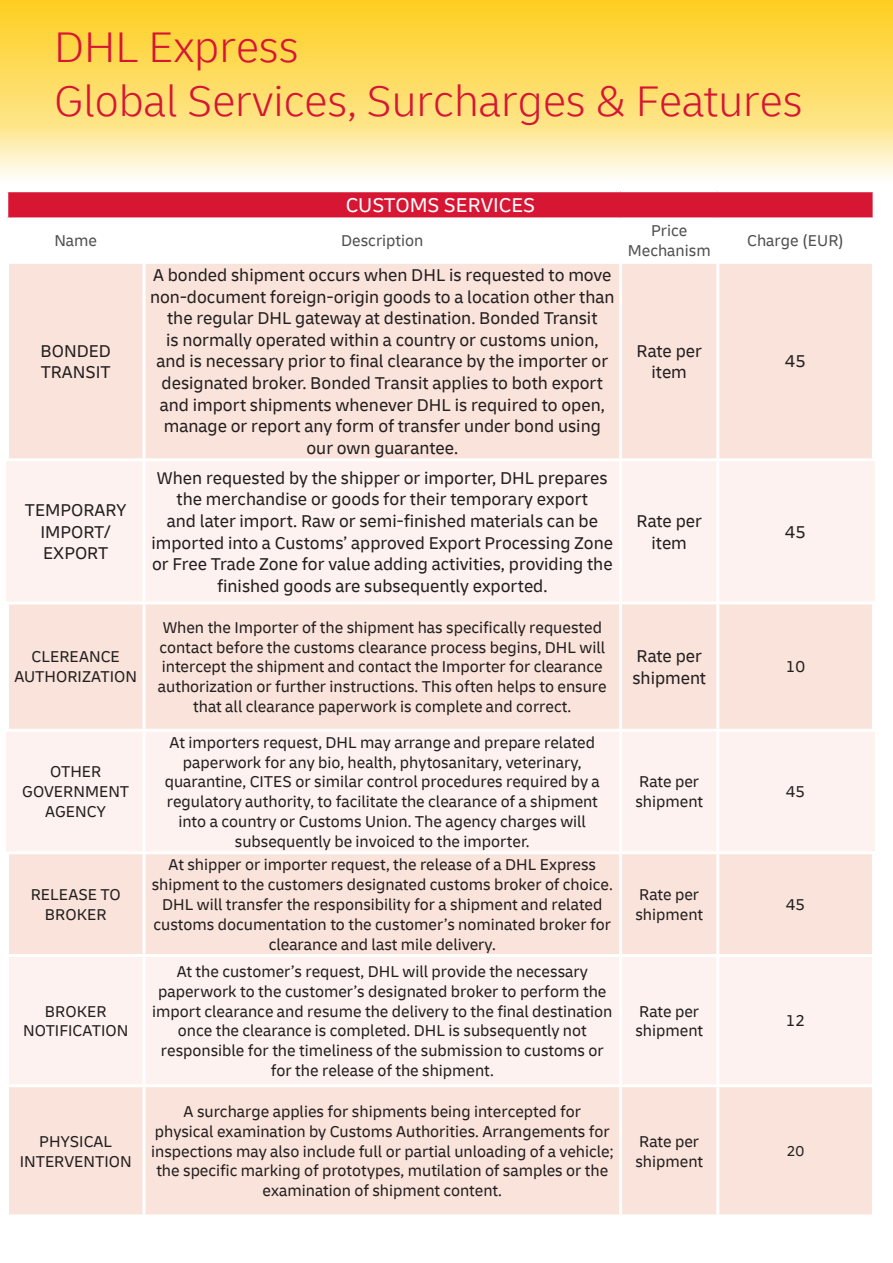
<style>
.page{position:relative;width:893px;height:1263px;background:#fff}
.page>*{position:absolute;margin:0;border:0;box-sizing:border-box;transform-origin:0 0}
.t1{font:300 45px "Delivery Arabic";color:#d71634}
.t2{font:21px "Delivery Arabic";color:#fff}
.t3{font:18px/21.6px "Delivery Arabic";color:#231f20;text-align:center}
.t4{font:16.5px/19.8px "Delivery Arabic";color:#231f20;text-align:center}
.t5{font:16.5px "Delivery Arabic";color:#505050}
.t6{font:15px "Delivery Arabic";color:#231f20}
</style>
<div class="page">
<svg style="left:0;top:0;width:893px;height:178px"></svg>
<div style="left:8px;top:191px;width:865px;height:27px;background:#d71634"></div>
<div style="left:9px;top:264px;width:863px;height:194px;background:#f9e3da"></div>
<div style="left:9px;top:461px;width:863px;height:140px;background:#fdf2ef"></div>
<svg style="left:9px;top:604px;width:863px;height:350px;fill:#f9e3da"></svg>
<div style="left:9px;top:957px;width:863px;height:127px;background:#fdf2ef"></div>
<div style="left:9px;top:1087px;width:863px;height:127px;background:#f9e3da"></div>
<hr style="left:7px;top:217px;width:137px;height:2px;background:#fff">
<hr style="left:144px;top:217px;width:477px;height:2px;background:#fff">
<hr style="left:621px;top:217px;width:97px;height:2px;background:#fff">
<hr style="left:718px;top:217px;width:156px;height:2px;background:#fff">
<hr style="left:142px;top:264px;width:4px;height:194px;background:#fdf8f6">
<hr style="left:619px;top:264px;width:3px;height:194px;background:#fff">
<hr style="left:716px;top:264px;width:3px;height:194px;background:#fff">
<hr style="left:142px;top:461px;width:4px;height:140px;background:#fff">
<hr style="left:619px;top:461px;width:3px;height:140px;background:#fff">
<hr style="left:716px;top:461px;width:3px;height:140px;background:#fff">
<svg style="left:142px;top:604px;width:4px;height:125px"></svg>
<hr style="left:619px;top:604px;width:3px;height:125px;background:#fff">
<hr style="left:716px;top:604px;width:3px;height:125px;background:#fff">
<hr style="left:6px;top:729px;width:138px;height:3px;background:#fff">
<hr style="left:144px;top:729px;width:477px;height:3px;background:#fff">
<hr style="left:142px;top:732px;width:4px;height:119px;background:#fff">
<hr style="left:621px;top:729px;width:97px;height:3px;background:#fff">
<hr style="left:619px;top:732px;width:3px;height:119px;background:#fff">
<hr style="left:718px;top:729px;width:157px;height:3px;background:#fff">
<hr style="left:716px;top:732px;width:3px;height:119px;background:#fff">
<hr style="left:6px;top:851px;width:138px;height:3px;background:#fff">
<hr style="left:144px;top:851px;width:477px;height:3px;background:#fff">
<svg style="left:142px;top:854px;width:4px;height:100px"></svg>
<hr style="left:621px;top:851px;width:97px;height:3px;background:#fff">
<hr style="left:619px;top:854px;width:3px;height:100px;background:#fff">
<hr style="left:718px;top:851px;width:157px;height:3px;background:#fff">
<hr style="left:716px;top:854px;width:3px;height:100px;background:#fff">
<hr style="left:142px;top:957px;width:4px;height:127px;background:#fff">
<hr style="left:619px;top:957px;width:3px;height:127px;background:#fff">
<hr style="left:716px;top:957px;width:3px;height:127px;background:#fff">
<hr style="left:7px;top:191px;width:137px;height:1px;background:#fff">
<hr style="left:144px;top:191px;width:477px;height:1px;background:#fff">
<hr style="left:621px;top:191px;width:97px;height:1px;background:#fff">
<hr style="left:718px;top:191px;width:156px;height:1px;background:#fff">
<svg style="left:142px;top:1087px;width:4px;height:127px"></svg>
<hr style="left:619px;top:1087px;width:3px;height:127px;background:#fff">
<hr style="left:716px;top:1087px;width:3px;height:127px;background:#fff">
<hr style="left:6px;top:461px;width:3px;height:140px;background:#fdf2ef">
<hr style="left:872px;top:461px;width:3px;height:140px;background:#fdf2ef">
<hr style="left:6px;top:732px;width:3px;height:119px;background:#fdf2ef">
<hr style="left:872px;top:732px;width:3px;height:119px;background:#fdf2ef">
<p class="t1" style="left:54px;top:20px;width:246px">DHL Express</p>
<p class="t1" style="left:54px;top:74px;width:750px">Global Services, Surcharges &amp; Features</p>
<p class="t2" style="left:346px;top:193px;width:191px">CUSTOMS SERVICES</p>
<p class="t5" style="left:54px;top:231px;width:44px">Name</p>
<p class="t5" style="left:341px;top:231px;width:84px">Description</p>
<p class="t3" style="left:40px;top:340px;width:72px;text-align:left">BONDED<br>TRANSIT</p>
<p class="t3" style="left:25px;top:499px;width:103px">TEMPORARY</p>
<p class="t3" style="left:40px;top:521px;width:72px">IMPORT/</p>
<p class="t3" style="left:43px;top:542px;width:67px">EXPORT</p>
<p class="t4" style="left:32px;top:647px;width:90px">CLEREANCE</p>
<p class="t4" style="left:14px;top:667px;width:124px">AUTHORIZATION</p>
<p class="t4" style="left:50px;top:762px;width:53px">OTHER</p>
<p class="t4" style="left:22px;top:782px;width:109px">GOVERNMENT<br>AGENCY</p>
<p class="t4" style="left:31px;top:884px;width:91px">RELEASE TO<br>BROKER</p>
<p class="t4" style="left:45px;top:1001px;width:63px">BROKER</p>
<p class="t4" style="left:23px;top:1021px;width:107px">NOTIFICATION</p>
<p class="t4" style="left:20px;top:1131px;width:114px">PHYSICAL<br>INTERVENTION</p>
<p class="t3" style="left:150px;top:264px;width:466px">A bonded shipment occurs when DHL is requested to move non-document foreign-origin goods to a location other than the regular DHL gateway at destination. Bonded Transit<br>is normally operated within a country or customs union, and is necessary prior to final clearance by the importer or designated broker. Bonded Transit applies to both export and import shipments whenever DHL is required to open, manage or report any form of transfer under bond using our own guarantee.</p>
<p class="t3" style="left:151px;top:467px;width:463px">When requested by the shipper or importer, DHL prepares the merchandise or goods for their temporary export<br>and later import. Raw or semi-finished materials can be imported into a Customs’ approved Export Processing Zone or Free Trade Zone for value adding activities, providing the finished goods are subsequently exported.</p>
<p class="t4" style="left:158px;top:617px;width:450px">When the Importer of the shipment has specifically requested contact before the customs clearance process begins, DHL will intercept the shipment and contact the Importer for clearance authorization or further instructions. This often helps to ensure that all clearance paperwork is complete and correct.</p>
<p class="t4" style="left:165px;top:732px;width:437px">At importers request, DHL may arrange and prepare related paperwork for any bio, health, phytosanitary, veterinary, quarantine, CITES or similar control procedures required by a regulatory authority, to facilitate the clearance of a shipment into a country or Customs Union. The agency charges will subsequently be invoiced to the importer.</p>
<p class="t4" style="left:152px;top:855px;width:463px">At shipper or importer request, the release of a DHL Express shipment to the customers designated customs broker of choice.<br>DHL will transfer the responsibility for a shipment and related customs documentation to the customer’s nominated broker for clearance and last mile delivery.</p>
<p class="t4" style="left:152px;top:961px;width:462px">At the customer’s request, DHL will provide the necessary paperwork to the customer’s designated broker to perform the import clearance and resume the delivery to the final destination once the clearance is completed. DHL is subsequently not responsible for the timeliness of the submission to customs or for the release of the shipment.</p>
<p class="t4" style="left:151px;top:1101px;width:464px">A surcharge applies for shipments being intercepted for<br>physical examination by Customs Authorities. Arrangements for inspections may also include full or partial unloading of a vehicle; the specific marking of prototypes, mutilation of samples or the examination of shipment content.</p>
<p class="t5" style="left:651px;top:221px;width:38px">Price</p>
<p class="t5" style="left:628px;top:241px;width:84px">Mechanism</p>
<p class="t5" style="left:747px;top:231px;width:98px">Charge (EUR)</p>
<p class="t3" style="left:637px;top:340px;width:67px">Rate per item</p>
<p class="t3" style="left:785px;top:350px;width:23px">45</p>
<p class="t3" style="left:637px;top:510px;width:67px">Rate per item</p>
<p class="t3" style="left:785px;top:521px;width:23px">45</p>
<p class="t3" style="left:637px;top:645px;width:67px">Rate per</p>
<p class="t3" style="left:632px;top:667px;width:75px">shipment</p>
<p class="t4" style="left:639px;top:772px;width:61px">Rate per</p>
<p class="t4" style="left:635px;top:792px;width:69px">shipment</p>
<p class="t4" style="left:639px;top:884px;width:61px">Rate per</p>
<p class="t4" style="left:635px;top:904px;width:69px">shipment</p>
<p class="t4" style="left:639px;top:1001px;width:61px">Rate per</p>
<p class="t4" style="left:635px;top:1021px;width:69px">shipment</p>
<p class="t4" style="left:639px;top:1131px;width:61px">Rate per</p>
<p class="t4" style="left:635px;top:1151px;width:69px">shipment</p>
<p class="t4" style="left:786px;top:657px;width:21px">10</p>
<p class="t4" style="left:786px;top:782px;width:21px">45</p>
<p class="t4" style="left:786px;top:894px;width:21px">45</p>
<p class="t4" style="left:786px;top:1011px;width:21px">12</p>
<p class="t6" style="left:787px;top:1142px;width:19px">20</p>
</div>
